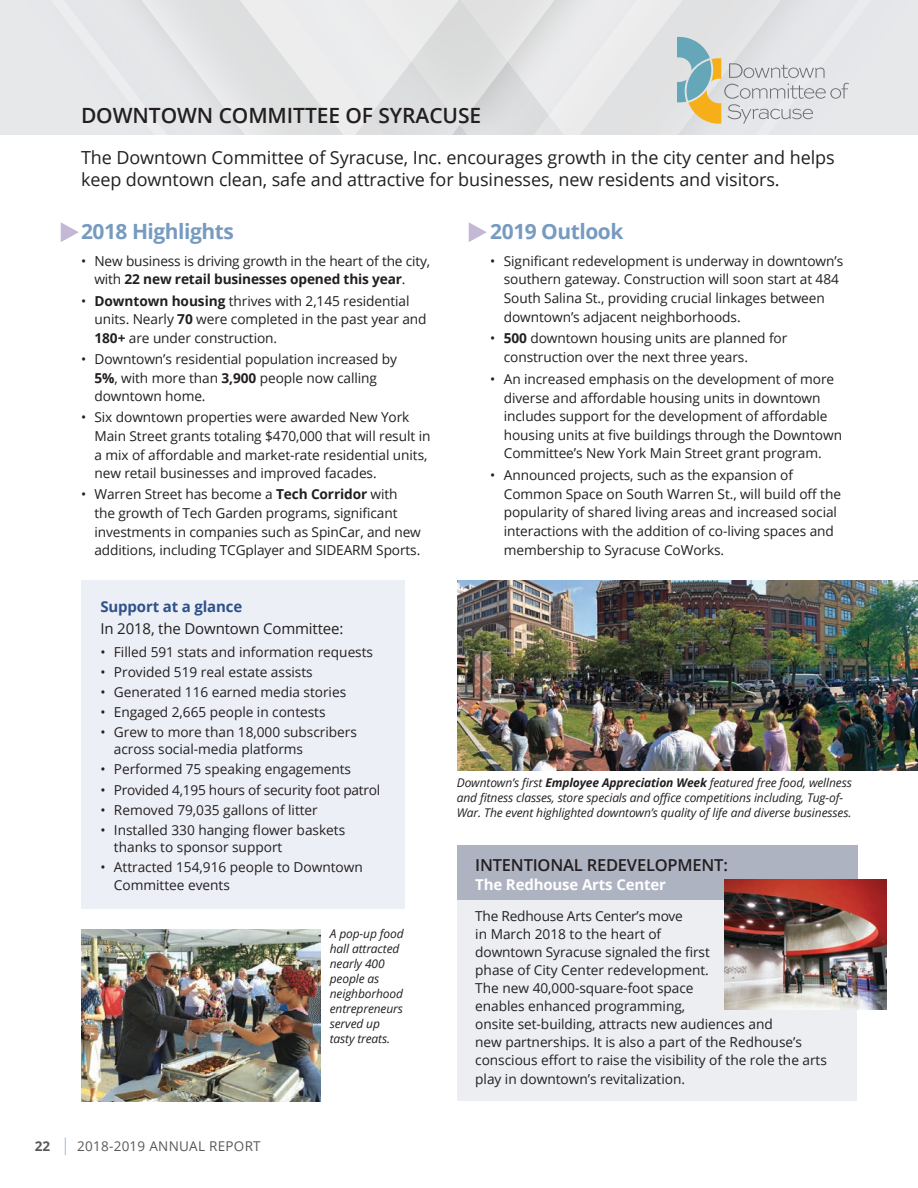
<style>
.page{position:relative;width:918px;height:1188px;background:#fff}
.page>*{position:absolute;margin:0;border:0;box-sizing:border-box;transform-origin:0 0}
.Callout_-_CEO_Eng__T{font:600 21px "Open Sans";letter-spacing:-.005em;color:#231f20}
.Sub-Section_Body{font:700 21px "Open Sans";letter-spacing:-.025em;color:#779bc0}
.Section_Description{font:18px/22.5px "Open Sans";letter-spacing:-.005em;color:#231f20}
.Sub-Section_Body-2{font:600 16.5px "Open Sans";letter-spacing:-.01em;color:#231f20}
.Sub-Section_Body-3{font:15px "Open Sans";letter-spacing:-.01em;color:#231f20}
.Sub-Section_Body-4{font:700 15px "Open Sans";letter-spacing:-.01em;color:#fff}
.Sub-Section_Body-5{font:700 15px "Open Sans";letter-spacing:-.01em;color:#2e5189}
.Sub-Section_Body-6{font:13.65px/18.6px "Open Sans";letter-spacing:-.005em;color:#231f20}
.t1{font:13.5px "Open Sans";letter-spacing:.02em;color:#231f20}
.Sub-Section_Body-7{font:italic 12px/15px "Open Sans";letter-spacing:-.01em;color:#231f20}
.s1{font-weight:700}
.s2{font-size:17.55px;color:#779bc0}
</style>
<div class="page">
<div style="left:4px;top:0;width:914px;height:135px;background:#e6e8ea"></div>
<svg style="left:35px;top:0;width:627px;height:135px;background:#e4e5e6"></svg>
<div style="left:457px;top:851px;width:399px;height:250px;background:#eceef1"></div>
<div style="left:457px;top:845px;width:400px;height:55px;background:#aeb3c2"></div>
<svg style="left:677px;top:37px;width:172px;height:87px;background:#d2d5d1"></svg>
<div style="left:81px;top:581px;width:324px;height:328px;background:#edeff6"></div>
<img style="left:457px;top:581px;width:461px;height:189px">
<img style="left:725px;top:879px;width:162px;height:131px">
<img style="left:81px;top:930px;width:240px;height:172px">
<svg style="left:61px;top:222px;width:18px;height:20px"></svg>
<svg style="left:469px;top:222px;width:18px;height:20px"></svg>
<p class="Callout_-_CEO_Eng__T" style="left:81px;top:101px;width:402px">DOWNTOWN COMMITTEE OF SYRACUSE</p>
<p class="Section_Description" style="left:81px;top:146px;width:755px">The Downtown Committee of Syracuse, Inc. encourages growth in the city center and helps keep downtown clean, safe and attractive for businesses, new residents and visitors.</p>
<p class="Sub-Section_Body" style="left:81px;top:216px;width:154px">2018 Highlights</p>
<p class="Sub-Section_Body-6" style="left:94px;top:251px;width:337px;text-indent:-14px">• New business is driving growth in the heart of the city, with <span class="s1">22 new retail businesses opened this year</span>.</p>
<p class="Sub-Section_Body-6" style="left:94px;top:291px;width:334px;text-indent:-14px">• <span class="s1">Downtown housing</span> thrives with 2,145 residential units. Nearly <span class="s1">70</span> were completed in the past year and<br><span class="s1">180+</span> are under construction.</p>
<p class="Sub-Section_Body-6" style="left:95px;top:349px;width:304px;text-indent:-14px">• Downtown’s residential population increased by<br><span class="s1">5%</span>, with more than <span class="s1">3,900</span> people now calling downtown home.</p>
<p class="Sub-Section_Body-6" style="left:94px;top:408px;width:337px;text-indent:-14px">• Six downtown properties were awarded New York Main Street grants totaling $470,000 that will result in a mix of affordable and market-rate residential units, new retail businesses and improved facades.</p>
<p class="Sub-Section_Body-6" style="left:95px;top:485px;width:328px;text-indent:-14px">• Warren Street has become a <span class="s1">Tech Corridor</span> with the growth of Tech Garden programs, significant investments in companies such as SpinCar, and new additions, including TCGplayer and SIDEARM Sports.</p>
<p class="Sub-Section_Body" style="left:490px;top:216px;width:135px">2019 Outlook</p>
<p class="Sub-Section_Body-6" style="left:504px;top:251px;width:341px;text-indent:-14px">• Significant redevelopment is underway in downtown’s southern gateway. Construction will soon start at 484<br>South Salina St., providing crucial linkages between downtown’s adjacent neighborhoods.</p>
<p class="Sub-Section_Body-6" style="left:504px;top:329px;width:285px;text-indent:-14px">• <span class="s1">500</span> downtown housing units are planned for construction over the next three years.</p>
<p class="Sub-Section_Body-6" style="left:504px;top:369px;width:340px;text-indent:-14px">• An increased emphasis on the development of more diverse and affordable housing units in downtown includes support for the development of affordable housing units at five buildings through the Downtown Committee’s New York Main Street grant program.</p>
<p class="Sub-Section_Body-6" style="left:504px;top:466px;width:339px;text-indent:-14px">• Announced projects, such as the expansion of Common Space on South Warren St., will build off the popularity of shared living areas and increased social interactions with the addition of co-living spaces and membership to Syracuse CoWorks.</p>
<p class="Sub-Section_Body-5" style="left:100px;top:596px;width:143px">Support at a glance</p>
<p class="Sub-Section_Body-3" style="left:100px;top:618px;width:244px">In 2018, the Downtown Committee:</p>
<p class="Sub-Section_Body-6" style="left:100px;top:642px;width:274px">• Filled 591 stats and information requests</p>
<p class="Sub-Section_Body-6" style="left:100px;top:662px;width:214px">• Provided 519 real estate assists</p>
<p class="Sub-Section_Body-6" style="left:100px;top:682px;width:247px">• Generated 116 earned media stories</p>
<p class="Sub-Section_Body-6" style="left:100px;top:702px;width:227px">• Engaged 2,665 people in contests</p>
<p class="Sub-Section_Body-6" style="left:114px;top:722px;width:244px;line-height:17.9px;text-indent:-14px">• Grew to more than 18,000 subscribers across social-media platforms</p>
<p class="Sub-Section_Body-6" style="left:100px;top:760px;width:252px">• Performed 75 speaking engagements</p>
<p class="Sub-Section_Body-6" style="left:100px;top:780px;width:281px">• Provided 4,195 hours of security foot patrol</p>
<p class="Sub-Section_Body-6" style="left:100px;top:800px;width:219px">• Removed 79,035 gallons of litter</p>
<p class="Sub-Section_Body-6" style="left:114px;top:820px;width:233px;line-height:17.9px;text-indent:-14px">• Installed 330 hanging flower baskets thanks to sponsor support</p>
<p class="Sub-Section_Body-6" style="left:114px;top:858px;width:250px;line-height:17.9px;text-indent:-14px">• Attracted 154,916 people to Downtown<br>Committee events</p>
<p class="t1" style="left:35px;top:1137px;width:228px"><span class="s1">22</span> <span class="s2">|</span> 2018-2019 ANNUAL REPORT</p>
<p class="Sub-Section_Body-7" style="left:330px;top:926px;width:75px">A pop-up food hall attracted nearly 400 people as neighborhood entrepreneurs served up tasty treats.</p>
<p class="Sub-Section_Body-7" style="left:457px;top:775px;width:397px">Downtown’s first <span class="s1">Employee Appreciation Week</span> featured free food, wellness and fitness classes, store specials and office competitions including, Tug-of-<br>War. The event highlighted downtown’s quality of life and diverse businesses.</p>
<p class="Sub-Section_Body-2" style="left:475px;top:853px;width:254px">INTENTIONAL REDEVELOPMENT:</p>
<p class="Sub-Section_Body-4" style="left:475px;top:874px;width:192px">The Redhouse Arts Center</p>
<p class="Sub-Section_Body-6" style="left:475px;top:907px;width:353px;line-height:18.1px">The Redhouse Arts Center’s move<br>in March 2018 to the heart of<br>downtown Syracuse signaled the first<br>phase of City Center redevelopment.<br>The new 40,000-square-foot space<br>enables enhanced programming,<br>onsite set-building, attracts new audiences and<br>new partnerships. It is also a part of the Redhouse’s conscious effort to raise the visibility of the role the arts play in downtown’s revitalization.</p>
</div>
